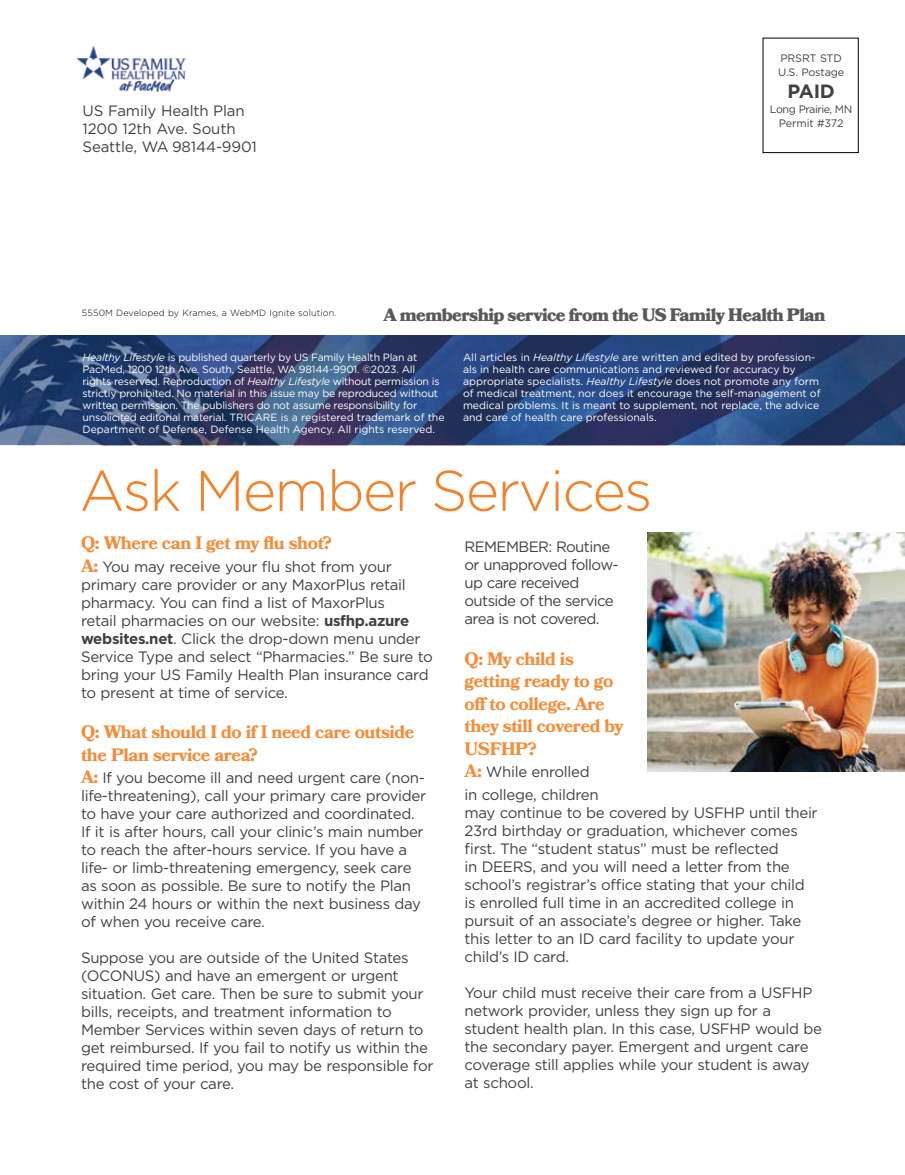
<style>
.page{position:relative;width:905px;height:1175px;background:#fff}
.page>*{position:absolute;margin:0;border:0;box-sizing:border-box;transform-origin:0 0}
.t1{font:57px "Gotham OTF Light";letter-spacing:-.03em;color:#f58025}
.t2{font:700 19.2px "Gotham OTF";color:#414042}
.t3{font:700 18px/22.5px "Bookmania";letter-spacing:-.02em;color:#f68b38}
.t4{font:900 18px "Bookmania";letter-spacing:-.03em;color:#58595b}
.t5{font:15px/18px "Gotham OTF Book";letter-spacing:-.02em;color:#414042}
.t6{font:15px/18px "Gotham OTF Book";letter-spacing:-.04em;color:#414042}
.t7{font:10.8px/14.4px "Gotham OTF Book";letter-spacing:-.04em;color:#414042;text-align:center}
.t8{font:10.8px/14.4px "Gotham OTF Book";letter-spacing:-.015em;color:#414042}
.t9{font:10.5px/12px "Gotham OTF Book";letter-spacing:-.015em;color:#fff}
.t10{font:9px "Gotham OTF Light";letter-spacing:.015em;color:#000}
.s1{font-style:italic}
.s2{font-family:"Bookmania";font-weight:700;font-size:18px;color:#f68b38}
.s3{font-family:"Gotham OTF";font-weight:700}
</style>
<div class="page">
<img style="left:0;top:335px;width:904px;height:110px">
<img style="left:76px;top:46px;width:111px;height:46px">
<img style="left:647px;top:532px;width:257px;height:239px">
<p class="t5" style="left:82px;top:102px;width:176px">US Family Health Plan<br>1200 12th Ave. South<br>Seattle, WA 98144-9901</p>
<p class="t8" style="left:778px;top:51px;width:68px">PRSRT STD<br>U.S. Postage</p>
<p class="t2" style="left:787px;top:80px;width:49px">PAID</p>
<p class="t7" style="left:770px;top:102px;width:84px">Long Prairie, MN<br>Permit #372</p>
<p class="t4" style="left:383px;top:304px;width:443px">A membership service from the US Family Health Plan</p>
<p class="t9" style="left:82px;top:351px;width:363px"><span class="s1">Healthy Lifestyle</span> is published quarterly by US Family Health Plan at PacMed, 1200 12th Ave. South, Seattle, WA 98144-9901. ©2023. All rights reserved. Reproduction of <span class="s1">Healthy Lifestyle</span> without permission is strictly prohibited. No material in this issue may be reproduced without written permission. The publishers do not assume responsibility for unsolicited editorial material. TRICARE is a registered trademark of the Department of Defense, Defense Health Agency. All rights reserved.</p>
<p class="t9" style="left:463px;top:351px;width:359px">All articles in <span class="s1">Healthy Lifestyle</span> are written and edited by profession&shy;als in health care communications and reviewed for accuracy by appropriate specialists. <span class="s1">Healthy Lifestyle</span> does not promote any form of medical treatment, nor does it encourage the self-management of medical problems. It is meant to supplement, not replace, the advice and care of health care professionals.</p>
<h1 class="t1" style="left:79px;top:459px;width:574px">Ask Member Services</h1>
<p class="t3" style="left:81px;top:531px;width:252px">Q: Where can I get my flu shot?</p>
<p class="t5" style="left:81px;top:557px;width:353px"><span class="s2">A:</span> You may receive your flu shot from your primary care provider or any MaxorPlus retail pharmacy. You can find a list of MaxorPlus<br>retail pharmacies on our website: <span class="s3">usfhp.azure websites.net</span>. Click the drop-down menu under Service Type and select “Pharmacies.” Be sure to bring your US Family Health Plan insurance card to present at time of service.</p>
<p class="t3" style="left:81px;top:720px;width:335px">Q: What should I do if I need care outside the Plan service area?</p>
<p class="t5" style="left:81px;top:769px;width:347px"><span class="s2">A:</span> If you become ill and need urgent care (non&shy;life-threatening), call your primary care provider to have your care authorized and coordinated.<br>If it is after hours, call your clinic’s main number to reach the after-hours service. If you have a life- or limb-threatening emergency, seek care as soon as possible. Be sure to notify the Plan within 24 hours or within the next business day of when you receive care.</p>
<p class="t5" style="left:81px;top:949px;width:354px">Suppose you are outside of the United States (OCONUS) and have an emergent or urgent situation. Get care. Then be sure to submit your bills, receipts, and treatment information to Member Services within seven days of return to get reimbursed. If you fail to notify us within the required time period, you may be responsible for the cost of your care.</p>
<p class="t10" style="left:82px;top:307px;width:256px">5550M Developed by Krames, a WebMD Ignite solution.</p>
<p class="t6" style="left:464px;top:538px;width:156px">REMEMBER: Routine or unapproved follow&shy;up care received outside of the service area is not covered.</p>
<p class="t3" style="left:464px;top:647px;width:160px">Q: My child is getting ready to go off to college. Are they still covered by<br>USFHP?</p>
<p class="t5" style="left:464px;top:761px;width:136px;line-height:22.5px"><span class="s2">A:</span> While enrolled in college, children</p>
<p class="t5" style="left:464px;top:803px;width:355px">may continue to be covered by USFHP until their 23rd birthday or graduation, whichever comes first. The “student status” must be reflected<br>in DEERS, and you will need a letter from the school’s registrar’s office stating that your child is enrolled full time in an accredited college in pursuit of an associate’s degree or higher. Take this letter to an ID card facility to update your child’s ID card.</p>
<p class="t5" style="left:464px;top:983px;width:359px">Your child must receive their care from a USFHP network provider, unless they sign up for a student health plan. In this case, USFHP would be the secondary payer. Emergent and urgent care coverage still applies while your student is away at school.</p>
</div>
